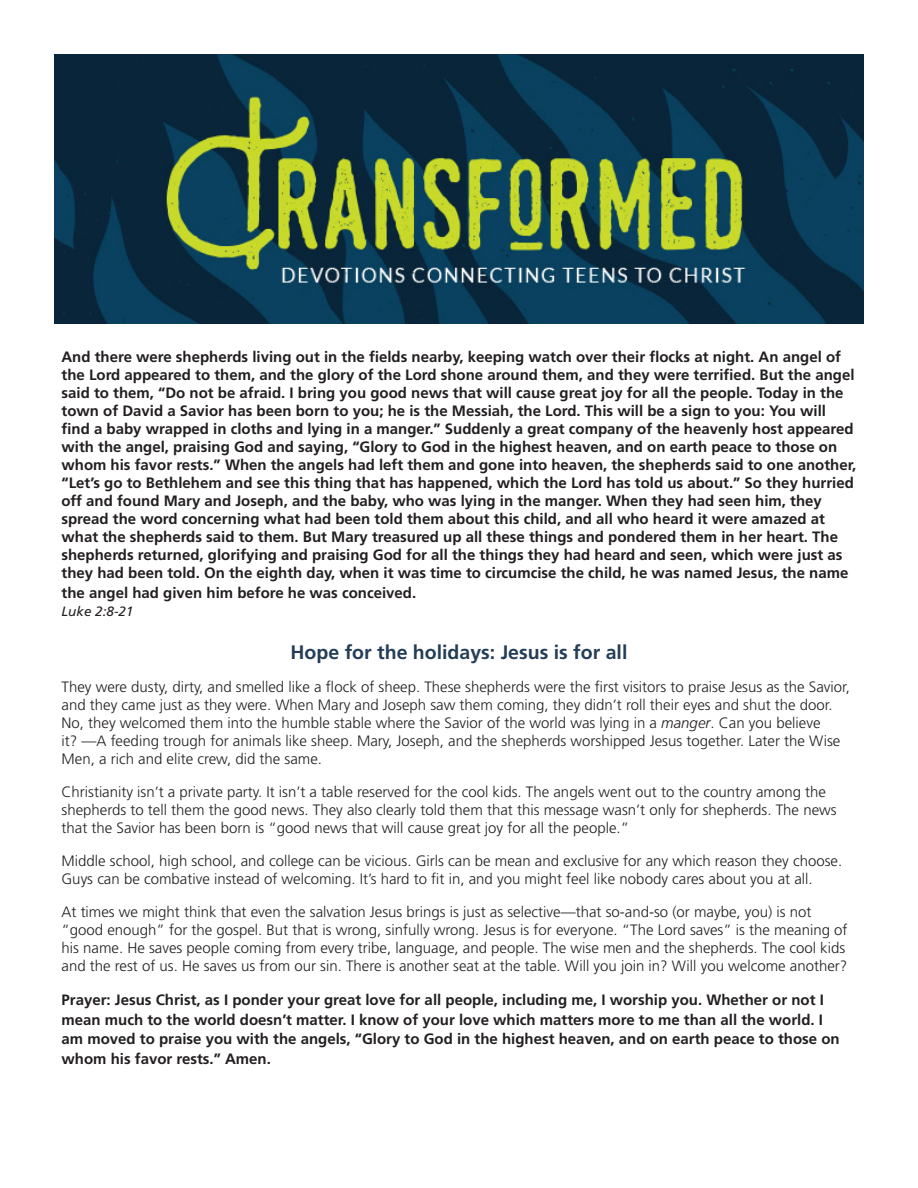
<style>
.page{position:relative;width:918px;height:1188px;background:#fff}
.page>*{position:absolute;margin:0;border:0;box-sizing:border-box;transform-origin:0 0}
.t1{font:700 19.5px "Frutiger LT Std";color:#243d57}
.body_copy{font:300 15px/18px "Frutiger LT Std";color:#231f20}
.Scripture_text{font:700 15px/18px "Frutiger LT Std";color:#231f20}
.body_copy-2{font:700 15px/19.5px "Frutiger LT Std";color:#231f20}
.Scripture_reference{font:italic 13.5px "Frutiger LT Std";color:#231f20}
.s1{font-style:italic}
</style>
<div class="page">
<img style="left:54px;top:54px;width:810px;height:270px">
<p class="Scripture_text" style="left:62px;top:348px;width:796px">And there were shepherds living out in the fields nearby, keeping watch over their flocks at night. An angel of the Lord appeared to them, and the glory of the Lord shone around them, and they were terrified. But the angel said to them, “Do not be afraid. I bring you good news that will cause great joy for all the people. Today in the town of David a Savior has been born to you; he is the Messiah, the Lord. This will be a sign to you: You will find a baby wrapped in cloths and lying in a manger.” Suddenly a great company of the heavenly host appeared with the angel, praising God and saying, “Glory to God in the highest heaven, and on earth peace to those on whom his favor rests.” When the angels had left them and gone into heaven, the shepherds said to one another, “Let’s go to Bethlehem and see this thing that has happened, which the Lord has told us about.” So they hurried off and found Mary and Joseph, and the baby, who was lying in the manger. When they had seen him, they spread the word concerning what had been told them about this child, and all who heard it were amazed at what the shepherds said to them. But Mary treasured up all these things and pondered them in her heart. The shepherds returned, glorifying and praising God for all the things they had heard and seen, which were just as they had been told. On the eighth day, when it was time to circumcise the child, he was named Jesus, the name</p>
<p class="Scripture_text" style="left:62px;top:584px;width:356px">the angel had given him before he was conceived.</p>
<p class="Scripture_reference" style="left:62px;top:603px;width:74px">Luke 2:8-21</p>
<p class="t1" style="left:291px;top:641px;width:338px">Hope for the holidays: Jesus is for all</p>
<p class="body_copy" style="left:62px;top:678px;width:790px">They were dusty, dirty, and smelled like a flock of sheep. These shepherds were the first visitors to praise Jesus as the Savior, and they came just as they were. When Mary and Joseph saw them coming, they didn’t roll their eyes and shut the door.<br>No, they welcomed them into the humble stable where the Savior of the world was lying in a <span class="s1">manger</span>. Can you believe<br>it? —A feeding trough for animals like sheep. Mary, Joseph, and the shepherds worshipped Jesus together. Later the Wise Men, a rich and elite crew, did the same.</p>
<p class="body_copy" style="left:62px;top:783px;width:777px">Christianity isn’t a private party. It isn’t a table reserved for the cool kids. The angels went out to the country among the shepherds to tell them the good news. They also clearly told them that this message wasn’t only for shepherds. The news that the Savior has been born is “good news that will cause great joy for all the people.”</p>
<p class="body_copy" style="left:62px;top:852px;width:782px">Middle school, high school, and college can be vicious. Girls can be mean and exclusive for any which reason they choose.<br>Guys can be combative instead of welcoming. It’s hard to fit in, and you might feel like nobody cares about you at all.</p>
<p class="body_copy" style="left:62px;top:903px;width:788px">At times we might think that even the salvation Jesus brings is just as selective—that so-and-so (or maybe, you) is not “good enough” for the gospel. But that is wrong, sinfully wrong. Jesus is for everyone. “The Lord saves” is the meaning of his name. He saves people coming from every tribe, language, and people. The wise men and the shepherds. The cool kids and the rest of us. He saves us from our sin. There is another seat at the table. Will you join in? Will you welcome another?</p>
<p class="body_copy-2" style="left:62px;top:990px;width:780px">Prayer: Jesus Christ, as I ponder your great love for all people, including me, I worship you. Whether or not I mean much to the world doesn’t matter. I know of your love which matters more to me than all the world. I am moved to praise you with the angels, “Glory to God in the highest heaven, and on earth peace to those on whom his favor rests.” Amen.</p>
</div>
